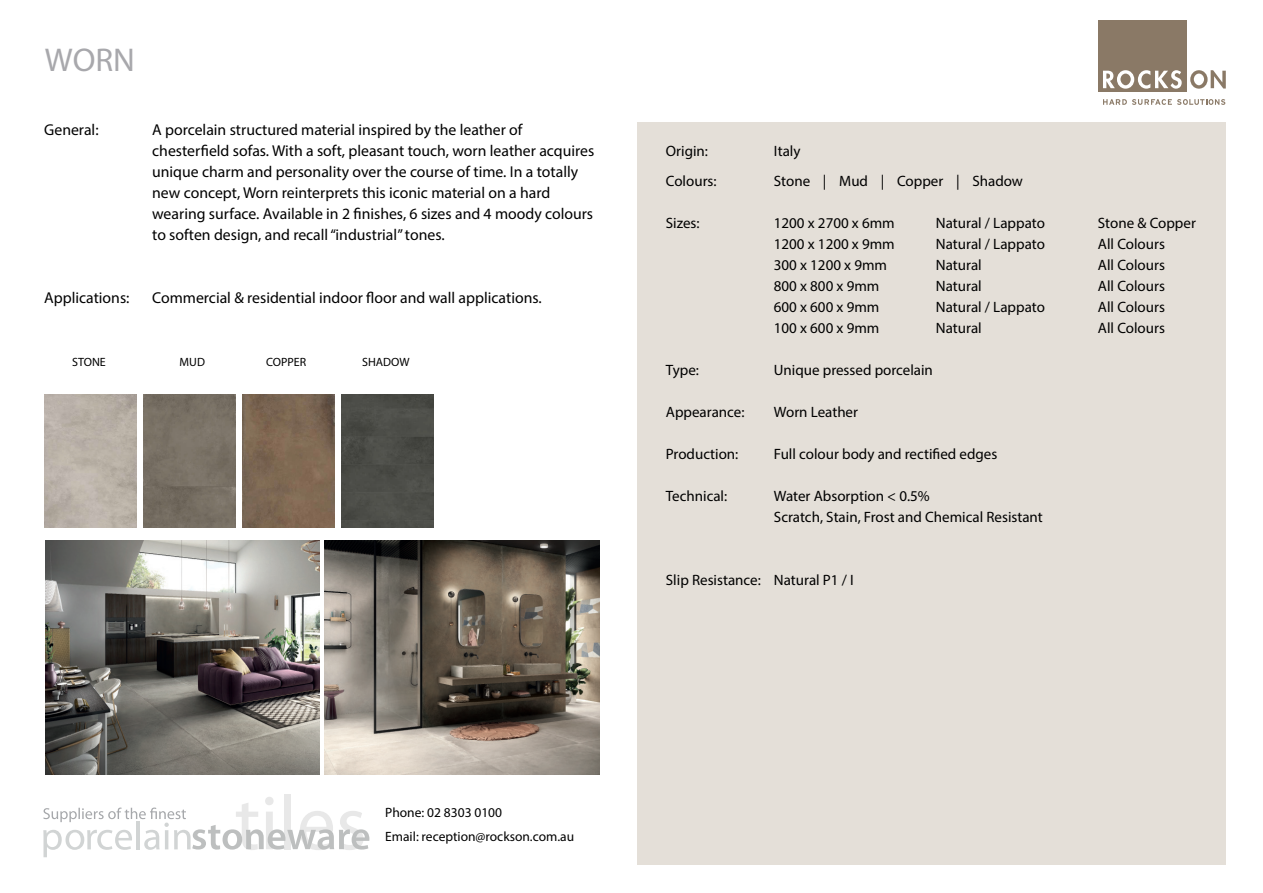
<style>
.page{position:relative;width:1263px;height:893px;background:#fff}
.page>*{position:absolute;margin:0;border:0;box-sizing:border-box;transform-origin:0 0}
.t1{font:33px "Myriad Pro";color:#a8a8ac}
.t2{font:15.75px/21px "Myriad Pro";color:#000}
.t3{font:15px "Myriad Pro";color:#000}
.t4{font:13.5px "Myriad Pro";color:#000}
.t5{font:12px "Myriad Pro";color:#000}
</style>
<div class="page">
<div style="left:637px;top:123px;width:589px;height:742px;background:#e4dfd8"></div>
<div style="left:284px;top:794px;width:7px;height:55px;background:#e8e8e8"></div>
<svg style="left:43px;top:797px;width:326px;height:60px"></svg>
<div style="left:1098px;top:20px;width:88px;height:72px;background:#8a7966"></div>
<svg style="left:1103px;top:70px;width:79px;height:19px"></svg>
<svg style="left:1190px;top:70px;width:36px;height:19px"></svg>
<svg style="left:1103px;top:99px;width:122px;height:6px"></svg>
<img style="left:45px;top:540px;width:274px;height:234px">
<img style="left:325px;top:540px;width:274px;height:234px">
<div style="left:341px;top:394px;width:92px;height:134px;background:#4c4d48"></div>
<img style="left:242px;top:394px;width:92px;height:134px">
<img style="left:143px;top:394px;width:92px;height:134px">
<p class="t1" style="left:45px;top:39px;width:92px">WORN</p>
<p class="t2" style="left:44px;top:119px;width:56px">General:</p>
<p class="t2" style="left:152px;top:119px;width:372px">A porcelain structured material inspired by the leather of</p>
<p class="t2" style="left:152px;top:140px;width:444px">chesterfield sofas. With a soft, pleasant touch, worn leather acquires unique charm and personality over the course of time. In a totally new concept, Worn reinterprets this iconic material on a hard</p>
<p class="t2" style="left:152px;top:203px;width:442px">wearing surface. Available in 2 finishes, 6 sizes and 4 moody colours</p>
<p class="t2" style="left:152px;top:224px;width:294px">to soften design, and recall “industrial” tones.</p>
<p class="t2" style="left:44px;top:287px;width:87px">Applications:</p>
<p class="t2" style="left:152px;top:287px;width:391px">Commercial &amp; residential indoor floor and wall applications.</p>
<p class="t5" style="left:72px;top:354px;width:35px">STONE</p>
<p class="t5" style="left:180px;top:354px;width:27px">MUD</p>
<p class="t5" style="left:266px;top:354px;width:42px">COPPER</p>
<p class="t5" style="left:362px;top:354px;width:49px">SHADOW</p>
<p class="t3" style="left:666px;top:142px;width:44px">Origin:</p>
<p class="t3" style="left:774px;top:142px;width:28px">Italy</p>
<p class="t3" style="left:666px;top:172px;width:52px">Colours:</p>
<p class="t3" style="left:774px;top:172px;width:251px">Stone | Mud | Copper | Shadow</p>
<p class="t3" style="left:666px;top:214px;width:35px">Sizes:</p>
<p class="t3" style="left:774px;top:214px;width:122px">1200 x 2700 x 6mm</p>
<p class="t3" style="left:936px;top:214px;width:111px">Natural / Lappato</p>
<p class="t3" style="left:1098px;top:214px;width:99px">Stone &amp; Copper</p>
<p class="t3" style="left:774px;top:235px;width:122px">1200 x 1200 x 9mm</p>
<p class="t3" style="left:936px;top:235px;width:111px">Natural / Lappato</p>
<p class="t3" style="left:1098px;top:235px;width:69px">All Colours</p>
<p class="t3" style="left:774px;top:256px;width:115px">300 x 1200 x 9mm</p>
<p class="t3" style="left:936px;top:256px;width:47px">Natural</p>
<p class="t3" style="left:1098px;top:256px;width:69px">All Colours</p>
<p class="t3" style="left:774px;top:277px;width:107px">800 x 800 x 9mm</p>
<p class="t3" style="left:936px;top:277px;width:47px">Natural</p>
<p class="t3" style="left:1098px;top:277px;width:69px">All Colours</p>
<p class="t3" style="left:774px;top:298px;width:107px">600 x 600 x 9mm</p>
<p class="t3" style="left:936px;top:298px;width:111px">Natural / Lappato</p>
<p class="t3" style="left:1098px;top:298px;width:69px">All Colours</p>
<p class="t3" style="left:774px;top:319px;width:107px">100 x 600 x 9mm</p>
<p class="t3" style="left:936px;top:319px;width:47px">Natural</p>
<p class="t3" style="left:1098px;top:319px;width:69px">All Colours</p>
<p class="t3" style="left:666px;top:361px;width:35px">Type:</p>
<p class="t3" style="left:774px;top:361px;width:161px">Unique pressed porcelain</p>
<p class="t3" style="left:666px;top:403px;width:80px">Appearance:</p>
<p class="t3" style="left:774px;top:403px;width:86px">Worn Leather</p>
<p class="t3" style="left:666px;top:445px;width:74px">Production:</p>
<p class="t3" style="left:774px;top:445px;width:225px">Full colour body and rectified edges</p>
<p class="t3" style="left:666px;top:487px;width:63px">Technical:</p>
<p class="t3" style="left:774px;top:487px;width:157px">Water Absorption &lt; 0.5%</p>
<p class="t3" style="left:774px;top:508px;width:270px">Scratch, Stain, Frost and Chemical Resistant</p>
<p class="t3" style="left:666px;top:571px;width:189px">Slip Resistance: Natural P1 / I</p>
<p class="t4" style="left:385px;top:804px;width:118px">Phone: 02 8303 0100</p>
<p class="t4" style="left:385px;top:828px;width:190px">Email: reception@rockson.com.au</p>
</div>
